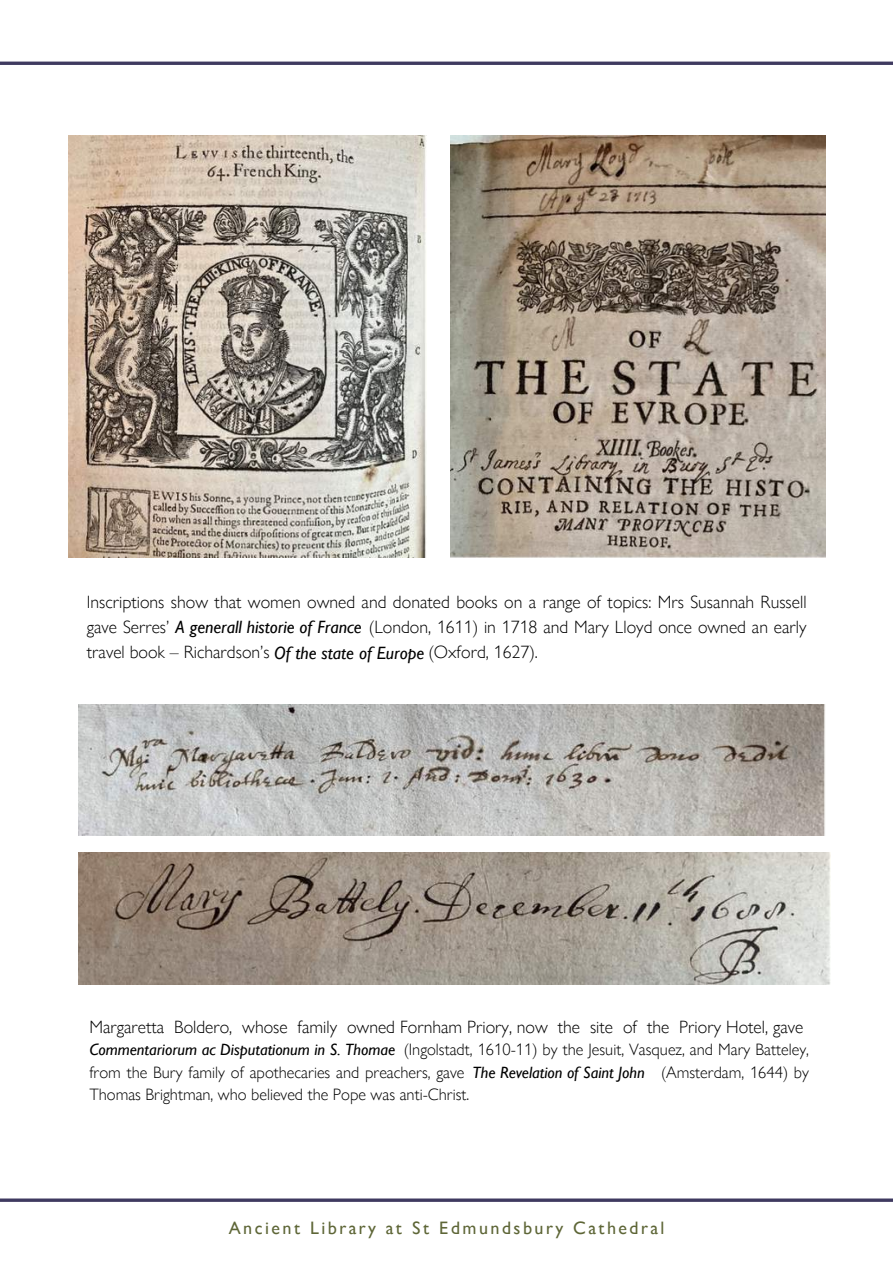
<style>
.page{position:relative;width:893px;height:1264px;background:#fff}
.page>*{position:absolute;margin:0;border:0;box-sizing:border-box;transform-origin:0 0}
.t1{font:18px "Gill Sans Nova";letter-spacing:.135em;color:#5e6637}
.t2{font:300 17.85px/24.8px "Gill Sans Nova";color:#000;text-align:justify}
.t3{font:300 16.5px/22.5px "Gill Sans Nova";color:#000}
.t4{font:italic 16.35px "Gill Sans";color:#000}
.s1{font-family:"Gill Sans";font-weight:400;font-style:italic}
</style>
<div class="page">
<hr style="left:0;top:62px;width:892px;height:3px;background:#3f3a60">
<hr style="left:0;top:1198px;width:892px;height:3px;background:#3f3a60">
<img style="left:69px;top:136px;width:357px;height:422px">
<img style="left:451px;top:136px;width:374px;height:422px">
<img style="left:78px;top:705px;width:747px;height:130px">
<img style="left:78px;top:852px;width:752px;height:132px">
<p class="t2" style="left:87px;top:590px;width:721px">Inscriptions show that women owned and donated books on a range of topics: Mrs Susannah Russell gave Serres’ <span class="s1">A generall historie of France</span> (London, 1611) in 1718 and Mary Lloyd once owned an early travel book – Richardson’s <span class="s1">Of the state of Europe</span> (Oxford, 1627).</p>
<p class="t2" style="left:89px;top:1014px;width:715px">Margaretta Boldero, whose family owned Fornham Priory, now the site of the Priory Hotel, gave</p>
<p class="t3" style="left:89px;top:1038px;width:721px;text-indent:314px">(Ingolstadt, 1610-11) by the Jesuit, Vasquez, and Mary Batteley, from the Bury family of apothecaries and preachers, gave</p>
<p class="t4" style="left:89px;top:1040px;width:307px">Commentariorum ac Disputationum in S. Thomae</p>
<p class="t3" style="left:661px;top:1060px;width:149px">(Amsterdam, 1644) by</p>
<p class="t4" style="left:472px;top:1062px;width:174px">The Revelation of Saint John</p>
<p class="t3" style="left:89px;top:1083px;width:381px">Thomas Brightman, who believed the Pope was anti-Christ.</p>
<p class="t1" style="left:229px;top:1215px;width:437px">Ancient Library at St Edmundsbury Cathedral</p>
</div>
